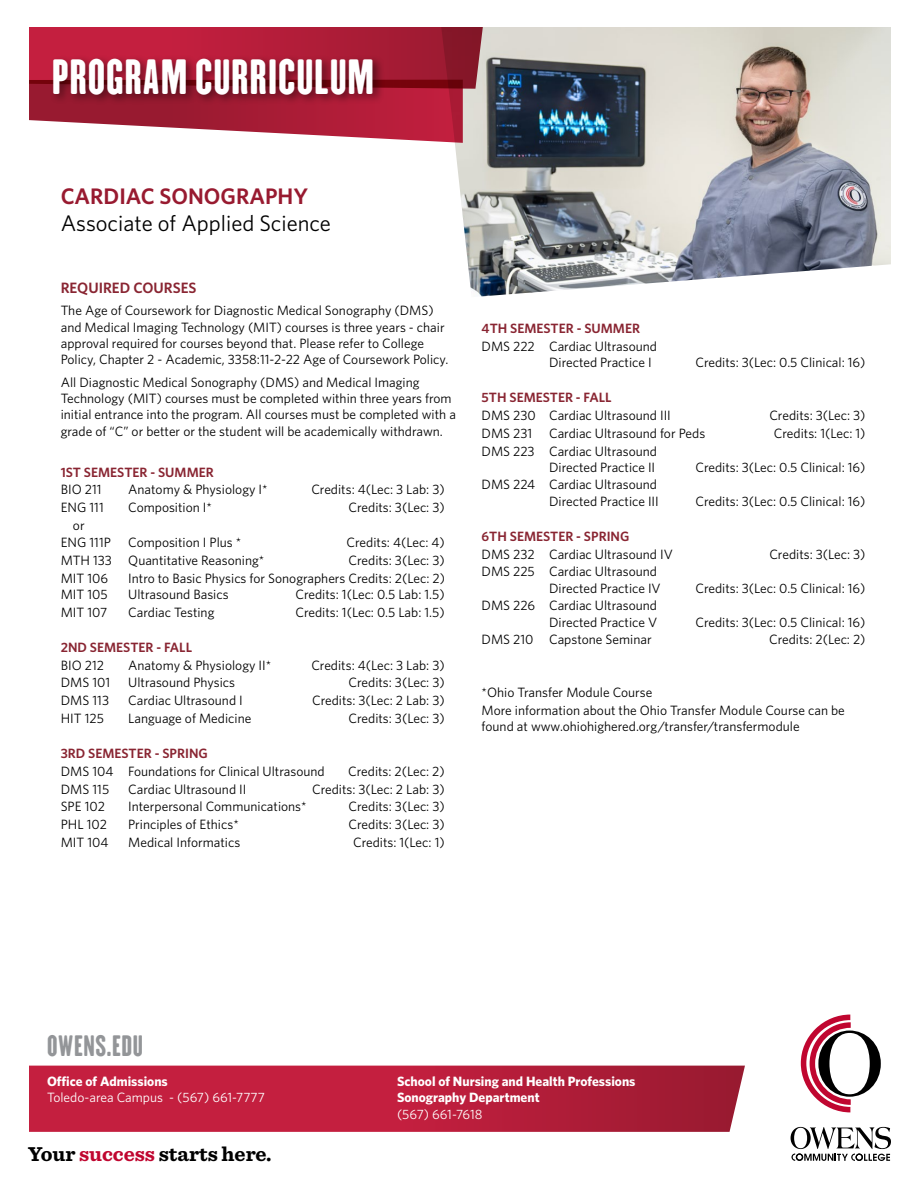
<style>
.page{position:relative;width:918px;height:1188px;background:#fff}
.page>*{position:absolute;margin:0;border:0;box-sizing:border-box;transform-origin:0 0}
.t1{font:45.3px "H.H.Samuel";letter-spacing:.015em;color:#fff}
.t2{font:27px "H.H.Samuel";letter-spacing:.02em;color:#939598}
.t3{font:22.5px "Whitney";color:#000}
.t4{font:600 22.5px "Whitney";color:#981a30}
.t5{font:700 21px "Sentinel";color:#000}
.t6{font:600 15px "Whitney";color:#892532}
.t7{font:13.5px/16.2px "Whitney";color:#000}
.t8{font:600 13.5px "Whitney";color:#892532}
.t9{font:700 13.5px/16.2px "Whitney";color:#fff}
.t10{font:13.5px "Whitney";color:#fff}
.t11{font:13.5px "Whitney";letter-spacing:-.02em;color:#fff}
.s1{color:#c00630}
</style>
<div class="page">
<img style="left:455px;top:27px;width:436px;height:270px">
<svg style="left:29px;top:27px;width:454px;height:116px;background:#b94358"></svg>
<div style="left:49px;top:54px;width:336px;height:52px;background:#000;opacity:.45"></div>
<svg style="left:29px;top:1066px;width:716px;height:66px;background:#ba203d"></svg>
<svg style="left:801px;top:1015px;width:80px;height:97px"></svg>
<svg style="left:791px;top:1127px;width:100px;height:34px"></svg>
<h1 class="t1" style="left:52px;top:49px;width:324px">PROGRAM CURRICULUM</h1>
<h3 class="t4" style="left:61px;top:181px;width:249px">CARDIAC SONOGRAPHY</h3>
<h3 class="t3" style="left:61px;top:208px;width:272px">Associate of Applied Science</h3>
<p class="t6" style="left:61px;top:277px;width:137px">REQUIRED COURSES</p>
<p class="t7" style="left:61px;top:302px;width:389px">The Age of Coursework for Diagnostic Medical Sonography (DMS) and Medical Imaging Technology (MIT) courses is three years - chair approval required for courses beyond that. Please refer to College Policy, Chapter 2 - Academic, 3358:11-2-22 Age of Coursework Policy.</p>
<p class="t7" style="left:61px;top:374px;width:397px">All Diagnostic Medical Sonography (DMS) and Medical Imaging Technology (MIT) courses must be completed within three years from initial entrance into the program. All courses must be completed with a grade of “C” or better or the student will be academically withdrawn.</p>
<p class="t8" style="left:61px;top:463px;width:155px">1ST SEMESTER - SUMMER</p>
<p class="t7" style="left:61px;top:481px;width:42px">BIO 211</p>
<p class="t7" style="left:128px;top:481px;width:141px">Anatomy &amp; Physiology I*</p>
<p class="t7" style="left:311px;top:481px;width:135px">Credits: 4(Lec: 3 Lab: 3)</p>
<p class="t7" style="left:61px;top:499px;width:45px">ENG 111</p>
<p class="t7" style="left:128px;top:499px;width:85px">Composition I*</p>
<p class="t7" style="left:349px;top:499px;width:98px">Credits: 3(Lec: 3)</p>
<p class="t7" style="left:61px;top:516px;width:52px;line-height:17.7px;text-indent:12px">or<br>ENG 111P</p>
<p class="t7" style="left:128px;top:534px;width:115px">Composition I Plus *</p>
<p class="t7" style="left:347px;top:534px;width:100px">Credits: 4(Lec: 4)</p>
<p class="t7" style="left:61px;top:552px;width:205px">MTH 133 Quantitative Reasoning*</p>
<p class="t7" style="left:349px;top:552px;width:98px">Credits: 3(Lec: 3)</p>
<p class="t7" style="left:61px;top:570px;width:49px">MIT 106</p>
<p class="t7" style="left:128px;top:570px;width:318px">Intro to Basic Physics for Sonographers Credits: 2(Lec: 2)</p>
<p class="t7" style="left:61px;top:586px;width:49px">MIT 105</p>
<p class="t7" style="left:128px;top:586px;width:102px">Ultrasound Basics</p>
<p class="t7" style="left:295px;top:586px;width:151px">Credits: 1(Lec: 0.5 Lab: 1.5)</p>
<p class="t7" style="left:61px;top:604px;width:48px">MIT 107</p>
<p class="t7" style="left:128px;top:604px;width:88px">Cardiac Testing</p>
<p class="t7" style="left:295px;top:604px;width:151px">Credits: 1(Lec: 0.5 Lab: 1.5)</p>
<p class="t8" style="left:61px;top:638px;width:133px">2ND SEMESTER - FALL</p>
<p class="t7" style="left:61px;top:657px;width:45px">BIO 212</p>
<p class="t7" style="left:128px;top:657px;width:145px">Anatomy &amp; Physiology II*</p>
<p class="t7" style="left:311px;top:657px;width:135px">Credits: 4(Lec: 3 Lab: 3)</p>
<p class="t7" style="left:61px;top:674px;width:51px">DMS 101</p>
<p class="t7" style="left:128px;top:674px;width:108px">Ultrasound Physics</p>
<p class="t7" style="left:349px;top:674px;width:98px">Credits: 3(Lec: 3)</p>
<p class="t7" style="left:61px;top:692px;width:50px">DMS 113</p>
<p class="t7" style="left:128px;top:692px;width:116px">Cardiac Ultrasound I</p>
<p class="t7" style="left:312px;top:692px;width:134px">Credits: 3(Lec: 2 Lab: 3)</p>
<p class="t7" style="left:61px;top:710px;width:45px">HIT 125</p>
<p class="t7" style="left:128px;top:710px;width:125px">Language of Medicine</p>
<p class="t7" style="left:349px;top:710px;width:98px">Credits: 3(Lec: 3)</p>
<p class="t8" style="left:61px;top:745px;width:149px">3RD SEMESTER - SPRING</p>
<p class="t7" style="left:61px;top:763px;width:265px">DMS 104 Foundations for Clinical Ultrasound</p>
<p class="t7" style="left:348px;top:763px;width:98px">Credits: 2(Lec: 2)</p>
<p class="t7" style="left:61px;top:781px;width:50px">DMS 115</p>
<p class="t7" style="left:128px;top:781px;width:120px">Cardiac Ultrasound II</p>
<p class="t7" style="left:312px;top:781px;width:134px">Credits: 3(Lec: 2 Lab: 3)</p>
<p class="t7" style="left:61px;top:798px;width:46px">SPE 102</p>
<p class="t7" style="left:128px;top:798px;width:180px">Interpersonal Communications*</p>
<p class="t7" style="left:349px;top:798px;width:98px">Credits: 3(Lec: 3)</p>
<p class="t7" style="left:61px;top:816px;width:48px">PHL 102</p>
<p class="t7" style="left:128px;top:816px;width:112px">Principles of Ethics*</p>
<p class="t7" style="left:349px;top:816px;width:98px">Credits: 3(Lec: 3)</p>
<p class="t7" style="left:61px;top:834px;width:49px">MIT 104</p>
<p class="t7" style="left:128px;top:834px;width:114px">Medical Informatics</p>
<p class="t7" style="left:353px;top:834px;width:93px">Credits: 1(Lec: 1)</p>
<p class="t8" style="left:482px;top:319px;width:160px">4TH SEMESTER - SUMMER</p>
<p class="t7" style="left:549px;top:338px;width:109px;text-indent:-68px">DMS 222 Cardiac Ultrasound<br>Directed Practice I</p>
<p class="t7" style="left:695px;top:354px;width:172px">Credits: 3(Lec: 0.5 Clinical: 16)</p>
<p class="t8" style="left:482px;top:389px;width:132px">5TH SEMESTER - FALL</p>
<p class="t7" style="left:482px;top:407px;width:191px">DMS 230 Cardiac Ultrasound III</p>
<p class="t7" style="left:769px;top:407px;width:98px">Credits: 3(Lec: 3)</p>
<p class="t7" style="left:482px;top:425px;width:225px">DMS 231 Cardiac Ultrasound for Peds</p>
<p class="t7" style="left:774px;top:425px;width:93px">Credits: 1(Lec: 1)</p>
<p class="t7" style="left:482px;top:442px;width:177px;text-align:right">DMS 223 Cardiac Ultrasound<br>Directed Practice II</p>
<p class="t7" style="left:695px;top:459px;width:172px">Credits: 3(Lec: 0.5 Clinical: 16)</p>
<p class="t7" style="left:482px;top:476px;width:179px;text-align:right">DMS 224 Cardiac Ultrasound<br>Directed Practice III</p>
<p class="t7" style="left:695px;top:492px;width:172px">Credits: 3(Lec: 0.5 Clinical: 16)</p>
<p class="t8" style="left:482px;top:527px;width:149px">6TH SEMESTER - SPRING</p>
<p class="t7" style="left:482px;top:546px;width:193px">DMS 232 Cardiac Ultrasound IV</p>
<p class="t7" style="left:769px;top:546px;width:98px">Credits: 3(Lec: 3)</p>
<p class="t7" style="left:482px;top:563px;width:181px;text-align:right">DMS 225 Cardiac Ultrasound<br>Directed Practice IV</p>
<p class="t7" style="left:695px;top:579px;width:172px">Credits: 3(Lec: 0.5 Clinical: 16)</p>
<p class="t7" style="left:482px;top:597px;width:177px;text-align:right">DMS 226 Cardiac Ultrasound<br>Directed Practice V</p>
<p class="t7" style="left:695px;top:613px;width:172px">Credits: 3(Lec: 0.5 Clinical: 16)</p>
<p class="t7" style="left:482px;top:631px;width:172px">DMS 210 Capstone Seminar</p>
<p class="t7" style="left:769px;top:631px;width:98px">Credits: 2(Lec: 2)</p>
<p class="t7" style="left:482px;top:683px;width:365px;line-height:17.7px">*Ohio Transfer Module Course<br>More information about the Ohio Transfer Module Course can be</p>
<p class="t7" style="left:482px;top:718px;width:320px">found at www.ohiohighered.org/transfer/transfermodule</p>
<h2 class="t2" style="left:47px;top:1029px;width:97px">OWENS.EDU</h2>
<p class="t9" style="left:47px;top:1073px;width:122px">Office of Admissions</p>
<p class="t10" style="left:47px;top:1089px;width:219px">Toledo-area Campus - (567) 661-7777</p>
<h3 class="t5" style="left:28px;top:1137px;width:245px">Your <span class="s1">success</span> starts here.</h3>
<p class="t9" style="left:397px;top:1073px;width:240px">School of Nursing and Health Professions<br>Sonography Department</p>
<p class="t11" style="left:397px;top:1105px;width:87px">(567) 661-7618</p>
</div>
